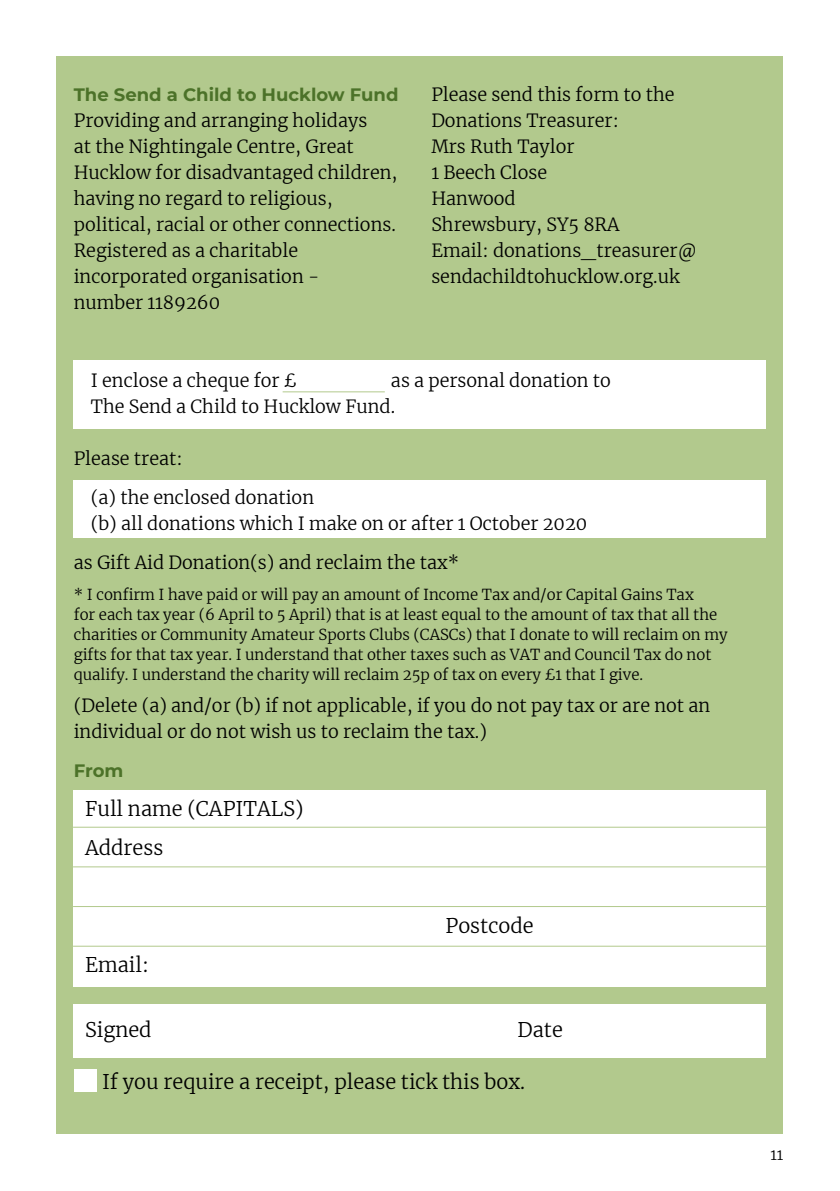
<style>
.page{position:relative;width:840px;height:1191px;background:#fff}
.page>*{position:absolute;margin:0;border:0;box-sizing:border-box;transform-origin:0 0}
.t1{font:300 20px/39px "Merriweather";color:#000}
.t2{font:300 18px/26px "Merriweather";color:#000}
.t3{font:700 18px "Montserrat";color:#4c7229}
.t4{font:300 15px/20px "Merriweather";color:#000}
</style>
<div class="page">
<div style="left:57px;top:57px;width:725px;height:1077px;background:#b2c98d"></div>
<div style="left:74px;top:361px;width:691px;height:68px;background:#fff"></div>
<div style="left:74px;top:481px;width:691px;height:57px;background:#fff"></div>
<div style="left:74px;top:790px;width:691px;height:42px;background:#fff"></div>
<div style="left:74px;top:815px;width:691px;height:171px;background:#fff"></div>
<div style="left:74px;top:1004px;width:691px;height:53px;background:#fff"></div>
<div style="left:74px;top:1069px;width:22px;height:22px;background:#fff"></div>
<hr style="left:73px;top:866px;width:693px;height:1px;background:#b2c98d">
<hr style="left:73px;top:826px;width:693px;height:1px;background:#b2c98d">
<hr style="left:282px;top:391px;width:102px;height:1px;background:#b2c98d">
<hr style="left:73px;top:906px;width:693px;height:1px;background:#b2c98d">
<hr style="left:73px;top:945px;width:693px;height:1px;background:#b2c98d">
<p class="t3" style="left:74px;top:82px;width:326px">The Send a Child to Hucklow Fund</p>
<p class="t2" style="left:74px;top:107px;width:325px">Providing and arranging holidays<br>at the Nightingale Centre, Great<br>Hucklow for disadvantaged children, having no regard to religious, political, racial or other connections.<br>Registered as a charitable incorporated organisation -<br>number 1189260</p>
<p class="t2" style="left:431px;top:81px;width:267px">Please send this form to the<br>Donations Treasurer:<br>Mrs Ruth Taylor<br>1 Beech Close<br>Hanwood<br>Shrewsbury, SY5 8RA<br>Email: donations_treasurer@ sendachildtohucklow.org.uk</p>
<p class="t2" style="left:91px;top:367px;width:207px">I enclose a cheque for £</p>
<p class="t2" style="left:91px;top:367px;width:521px;text-indent:300px">as a personal donation to<br>The Send a Child to Hucklow Fund.</p>
<p class="t2" style="left:91px;top:438px;width:225px;line-height:39px;text-indent:-17px">Please treat:<br>(a) the enclosed donation</p>
<p class="t2" style="left:74px;top:503px;width:514px;line-height:39px;text-indent:17px">(b) all donations which I make on or after 1 October 2020 as Gift Aid Donation(s) and reclaim the tax*</p>
<p class="t4" style="left:74px;top:584px;width:655px">* I confirm I have paid or will pay an amount of Income Tax and/or Capital Gains Tax<br>for each tax year (6 April to 5 April) that is at least equal to the amount of tax that all the charities or Community Amateur Sports Clubs (CASCs) that I donate to will reclaim on my gifts for that tax year. I understand that other taxes such as VAT and Council Tax do not qualify. I understand the charity will reclaim 25p of tax on every £1 that I give.</p>
<p class="t2" style="left:74px;top:692px;width:637px">(Delete (a) and/or (b) if not applicable, if you do not pay tax or are not an individual or do not wish us to reclaim the tax.)</p>
<p class="t3" style="left:74px;top:758px;width:51px">From</p>
<p class="t1" style="left:85px;top:788px;width:220px">Full name (CAPITALS)<br>Address</p>
<p class="t1" style="left:85px;top:944px;width:65px">Email:</p>
<p class="t1" style="left:445px;top:905px;width:89px">Postcode</p>
<p class="t1" style="left:85px;top:1009px;width:68px">Signed</p>
<p class="t1" style="left:517px;top:1009px;width:47px">Date</p>
<p class="t1" style="left:102px;top:1061px;width:424px">If you require a receipt, please tick this box.</p>
<p class="t4" style="left:770px;top:1144px;width:14px">11</p>
</div>
